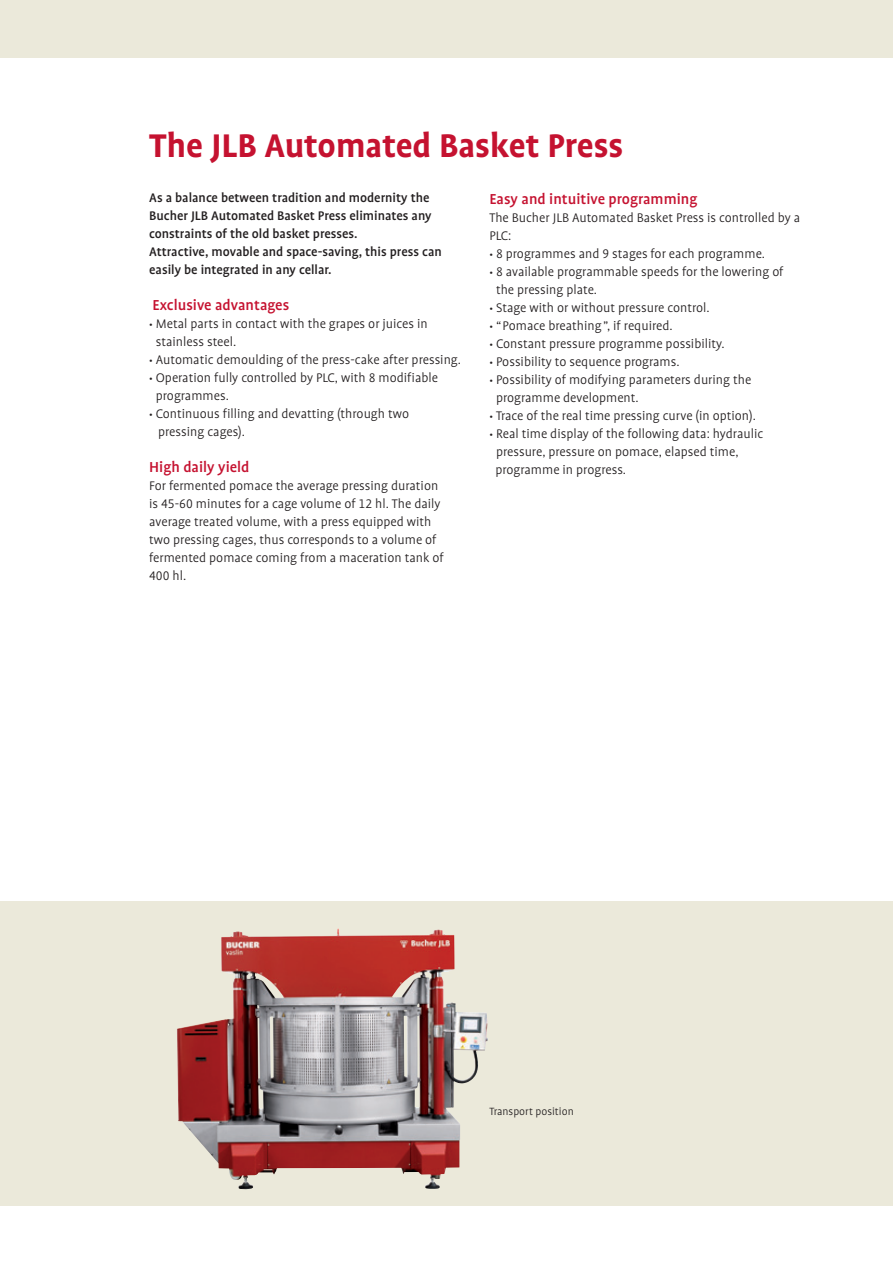
<style>
.page{position:relative;width:893px;height:1263px;background:#fff}
.page>*{position:absolute;margin:0;border:0;box-sizing:border-box;transform-origin:0 0}
.t1{font:700 37.5px "Bucher Profile";color:#c51230}
.t2{font:500 16.5px "Bucher Profile";color:#c51230}
.t3{font:300 14.25px/18px "Bucher Profile";color:#231f20}
.t4{font:500 14.25px/18px "Bucher Profile";color:#231f20}
.t5{font:300 12px "Bucher Profile";color:#231f20}
.s1{font-size:11.25px}
</style>
<div class="page">
<div style="left:0;top:901px;width:893px;height:304px;background:#ebe9da"></div>
<div style="left:0;top:0;width:893px;height:57px;background:#ebe9da"></div>
<img style="left:177px;top:929px;width:263px;height:260px">
<p class="t1" style="left:149px;top:126px;width:476px">The JLB Automated Basket Press</p>
<p class="t4" style="left:149px;top:189px;width:294px">As a balance between tradition and modernity the Bucher JLB Automated Basket Press eliminates any constraints of the old basket presses.<br>Attractive, movable and space-saving, this press can easily be integrated in any cellar.</p>
<p class="t2" style="left:153px;top:297px;width:138px">Exclusive advantages</p>
<p class="t3" style="left:156px;top:315px;width:273px;text-indent:-7px"><span class="s1">•</span> Metal parts in contact with the grapes or juices in stainless steel.</p>
<p class="t3" style="left:149px;top:351px;width:313px"><span class="s1">•</span> Automatic demoulding of the press-cake after pressing.</p>
<p class="t3" style="left:156px;top:369px;width:284px;text-indent:-7px"><span class="s1">•</span> Operation fully controlled by PLC, with 8 modifiable programmes.</p>
<p class="t3" style="left:158px;top:405px;width:252px;text-indent:-9px"><span class="s1">•</span> Continuous filling and devatting (through two pressing cages).</p>
<p class="t2" style="left:149px;top:459px;width:102px">High daily yield</p>
<p class="t3" style="left:149px;top:477px;width:296px">For fermented pomace the average pressing duration is 45-60 minutes for a cage volume of 12 hl. The daily average treated volume, with a press equipped with two pressing cages, thus corresponds to a volume of fermented pomace coming from a maceration tank of 400 hl.</p>
<p class="t2" style="left:489px;top:191px;width:210px">Easy and intuitive programming</p>
<p class="t3" style="left:489px;top:209px;width:312px">The Bucher JLB Automated Basket Press is controlled by a<br>PLC:</p>
<p class="t3" style="left:489px;top:245px;width:277px"><span class="s1">•</span> 8 programmes and 9 stages for each programme.</p>
<p class="t3" style="left:496px;top:263px;width:289px;text-indent:-7px"><span class="s1">•</span> 8 available programmable speeds for the lowering of the pressing plate.</p>
<p class="t3" style="left:489px;top:299px;width:222px"><span class="s1">•</span> Stage with or without pressure control.</p>
<p class="t3" style="left:489px;top:317px;width:185px"><span class="s1">•</span> “Pomace breathing”, if required.</p>
<p class="t3" style="left:489px;top:335px;width:237px"><span class="s1">•</span> Constant pressure programme possibility.</p>
<p class="t3" style="left:489px;top:353px;width:192px"><span class="s1">•</span> Possibility to sequence programs.</p>
<p class="t3" style="left:496px;top:371px;width:257px;text-indent:-7px"><span class="s1">•</span> Possibility of modifying parameters during the programme development.</p>
<p class="t3" style="left:489px;top:407px;width:268px"><span class="s1">•</span> Trace of the real time pressing curve (in option).</p>
<p class="t3" style="left:495px;top:425px;width:269px;text-indent:-6px"><span class="s1">•</span> Real time display of the following data: hydraulic pressure, pressure on pomace, elapsed time, programme in progress.</p>
<p class="t5" style="left:489px;top:1105px;width:86px">Transport position</p>
</div>
